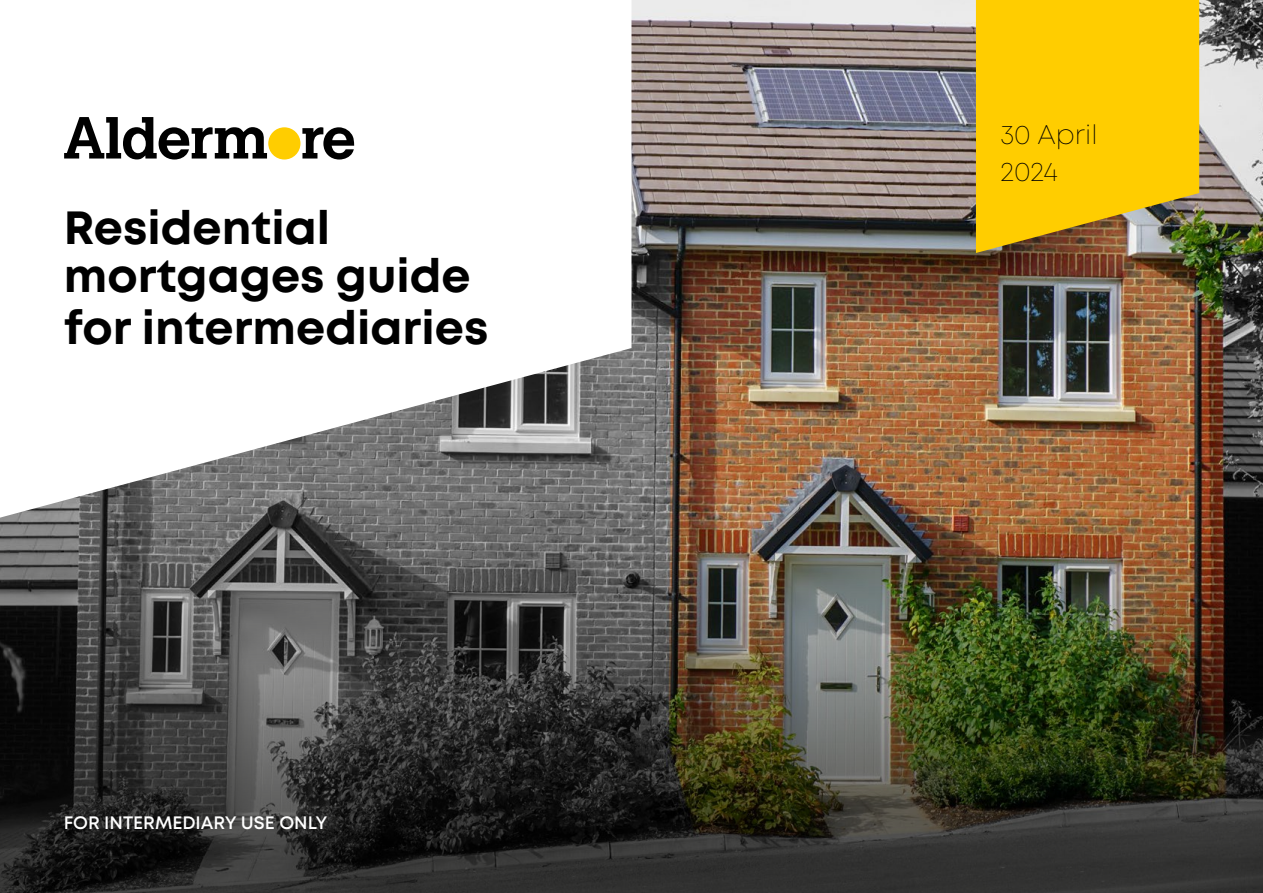
<style>
.page{position:relative;width:1263px;height:893px;background:#fff}
.page>*{position:absolute;margin:0;border:0;box-sizing:border-box;transform-origin:0 0}
.t1{font:700 46.5px/48px "Mont";color:#000}
.t2{font:200 27px/37px "Mont";color:#000}
.t3{font:600 18px "Mont";color:#fff}
</style>
<div class="page">
<img style="left:631px;top:0;width:632px;height:500px">
<img style="left:0;top:500px;width:1263px;height:393px">
<svg style="left:976px;top:0;width:223px;height:253px;background:#efc10a"></svg>
<svg style="left:0;top:127px;width:631px;height:391px"></svg>
<div style="left:268px;top:127px;width:32px;height:33px;background:#ffcd00;border-radius:50%"></div>
<svg style="left:64px;top:117px;width:203px;height:43px"></svg>
<svg style="left:302px;top:127px;width:52px;height:33px"></svg>
<p class="t1" style="left:64px;top:204px;width:408px">Residential mortgages guide</p>
<p class="t1" style="left:64px;top:304px;width:426px">for intermediaries</p>
<p class="t3" style="left:64px;top:811px;width:265px">FOR INTERMEDIARY USE ONLY</p>
<p class="t2" style="left:1000px;top:116px;width:99px">30 April<br>2024</p>
</div>
